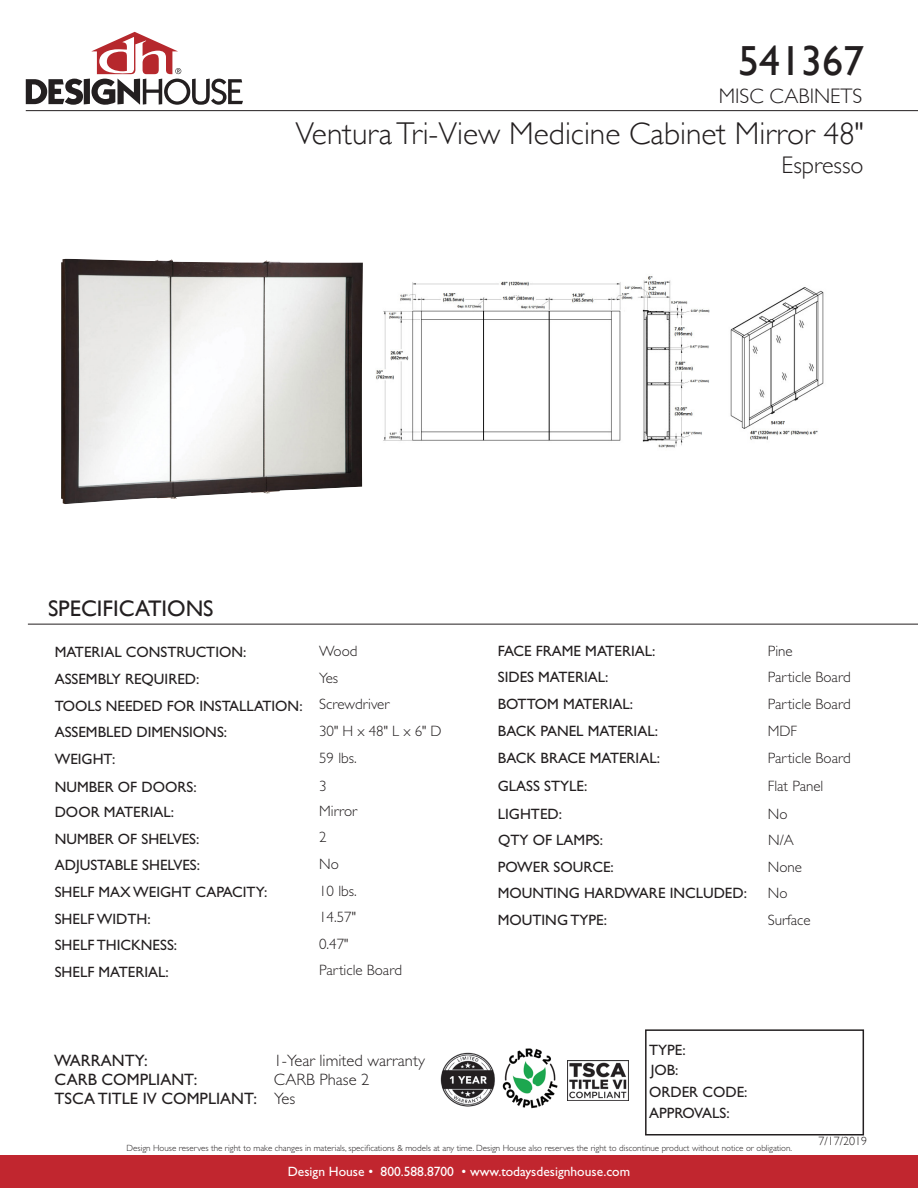
<style>
.page{position:relative;width:918px;height:1188px;background:#fff}
.page>*{position:absolute;margin:0;border:0;box-sizing:border-box;transform-origin:0 0}
.t1{font:42px "Gill Sans";color:#231f20}
.t2{font:300 31.5px "Gill Sans";color:#231f20}
.t3{font:300 24px "Gill Sans";color:#231f20}
.t4{font:22.5px "Gill Sans";color:#231f20}
.t5{font:300 21px "Gill Sans";color:#231f20}
.t6{font:16.5px "Gill Sans Std";color:#231f20}
.t7{font:300 16.5px "Gill Sans Std";color:#231f20}
.t8{font:15px "Gill Sans Std";color:#231f20}
.t9{font:300 15px "Gill Sans Std";color:#231f20}
.t10{font:13.5px "Gill Sans Std";color:#fff}
.t11{font:300 12px "Gill Sans";color:#231f20}
.t12{font:300 9px "Gill Sans Std";color:#231f20}
</style>
<div class="page">
<img style="left:376px;top:276px;width:448px;height:172px">
<div style="left:0;top:1156px;width:918px;height:32px;background:#c1262f"></div>
<svg style="left:26px;top:32px;width:217px;height:73px"></svg>
<img style="left:61px;top:259px;width:302px;height:245px">
<div style="left:645px;top:1029px;width:219px;height:107px;border:2px solid #231f20"></div>
<hr style="left:26px;top:110px;width:892px;height:1px;background:#231f20">
<hr style="left:28px;top:624px;width:890px;height:1px;background:#231f20">
<img style="left:440px;top:1052px;width:55px;height:55px">
<img style="left:568px;top:1060px;width:61px;height:41px">
<img style="left:502px;top:1048px;width:56px;height:60px">
<p class="t1" style="left:738px;top:36px;width:127px">541367</p>
<p class="t5" style="left:719px;top:79px;width:145px">MISC CABINETS</p>
<p class="t2" style="left:295px;top:108px;width:570px">Ventura Tri-View Medicine Cabinet Mirror 48"</p>
<p class="t3" style="left:782px;top:147px;width:83px">Espresso</p>
<p class="t4" style="left:48px;top:595px;width:167px">SPECIFICATIONS</p>
<p class="t8" style="left:55px;top:644px;width:193px">MATERIAL CONSTRUCTION:</p>
<p class="t9" style="left:319px;top:643px;width:40px">Wood</p>
<p class="t8" style="left:55px;top:670px;width:146px">ASSEMBLY REQUIRED:</p>
<p class="t9" style="left:319px;top:669px;width:21px">Yes</p>
<p class="t8" style="left:55px;top:697px;width:249px">TOOLS NEEDED FOR INSTALLATION:</p>
<p class="t9" style="left:319px;top:696px;width:72px">Screwdriver</p>
<p class="t8" style="left:55px;top:724px;width:174px">ASSEMBLED DIMENSIONS:</p>
<p class="t9" style="left:319px;top:722px;width:124px">30" H x 48" L x 6" D</p>
<p class="t8" style="left:55px;top:750px;width:62px">WEIGHT:</p>
<p class="t9" style="left:319px;top:749px;width:39px">59 lbs.</p>
<p class="t8" style="left:55px;top:778px;width:143px">NUMBER OF DOORS:</p>
<p class="t9" style="left:319px;top:777px;width:9px">3</p>
<p class="t8" style="left:55px;top:804px;width:121px">DOOR MATERIAL:</p>
<p class="t9" style="left:319px;top:802px;width:40px">Mirror</p>
<p class="t8" style="left:55px;top:830px;width:146px">NUMBER OF SHELVES:</p>
<p class="t9" style="left:319px;top:829px;width:9px">2</p>
<p class="t8" style="left:55px;top:857px;width:147px">ADJUSTABLE SHELVES:</p>
<p class="t9" style="left:319px;top:856px;width:21px">No</p>
<p class="t8" style="left:55px;top:883px;width:214px">SHELF MAX WEIGHT CAPACITY:</p>
<p class="t9" style="left:319px;top:882px;width:39px">10 lbs.</p>
<p class="t8" style="left:55px;top:910px;width:97px">SHELF WIDTH:</p>
<p class="t9" style="left:319px;top:909px;width:38px">14.57"</p>
<p class="t8" style="left:55px;top:937px;width:124px">SHELF THICKNESS:</p>
<p class="t9" style="left:319px;top:935px;width:31px">0.47"</p>
<p class="t8" style="left:55px;top:963px;width:116px">SHELF MATERIAL:</p>
<p class="t9" style="left:319px;top:962px;width:84px">Particle Board</p>
<p class="t6" style="left:54px;top:1051px;width:95px">WARRANTY:</p>
<p class="t6" style="left:55px;top:1070px;width:144px">CARB COMPLIANT:</p>
<p class="t7" style="left:274px;top:1051px;width:153px">1-Year limited warranty</p>
<p class="t7" style="left:274px;top:1070px;width:97px">CARB Phase 2</p>
<p class="t6" style="left:55px;top:1089px;width:204px">TSCA TITLE IV COMPLIANT:</p>
<p class="t7" style="left:274px;top:1089px;width:23px">Yes</p>
<p class="t8" style="left:498px;top:642px;width:159px">FACE FRAME MATERIAL:</p>
<p class="t9" style="left:768px;top:642px;width:27px">Pine</p>
<p class="t8" style="left:498px;top:668px;width:112px">SIDES MATERIAL:</p>
<p class="t9" style="left:768px;top:669px;width:84px">Particle Board</p>
<p class="t8" style="left:498px;top:695px;width:137px">BOTTOM MATERIAL:</p>
<p class="t9" style="left:768px;top:695px;width:84px">Particle Board</p>
<p class="t8" style="left:498px;top:722px;width:162px">BACK PANEL MATERIAL:</p>
<p class="t9" style="left:768px;top:723px;width:31px">MDF</p>
<p class="t8" style="left:498px;top:749px;width:164px">BACK BRACE MATERIAL:</p>
<p class="t9" style="left:768px;top:749px;width:84px">Particle Board</p>
<p class="t8" style="left:498px;top:777px;width:91px">GLASS STYLE:</p>
<p class="t9" style="left:768px;top:777px;width:57px">Flat Panel</p>
<p class="t8" style="left:498px;top:805px;width:66px">LIGHTED:</p>
<p class="t9" style="left:768px;top:805px;width:21px">No</p>
<p class="t8" style="left:498px;top:832px;width:107px">QTY OF LAMPS:</p>
<p class="t9" style="left:768px;top:832px;width:27px">N/A</p>
<p class="t8" style="left:498px;top:858px;width:118px">POWER SOURCE:</p>
<p class="t9" style="left:768px;top:858px;width:36px">None</p>
<p class="t8" style="left:498px;top:885px;width:251px">MOUNTING HARDWARE INCLUDED:</p>
<p class="t9" style="left:768px;top:885px;width:21px">No</p>
<p class="t8" style="left:498px;top:911px;width:111px">MOUTING TYPE:</p>
<p class="t9" style="left:768px;top:912px;width:44px">Surface</p>
<p class="t8" style="left:649px;top:1041px;width:38px">TYPE:</p>
<p class="t8" style="left:651px;top:1061px;width:29px">JOB:</p>
<p class="t8" style="left:649px;top:1083px;width:100px">ORDER CODE:</p>
<p class="t8" style="left:649px;top:1104px;width:82px">APPROVALS:</p>
<p class="t12" style="left:127px;top:1143px;width:667px">Design House reserves the right to make changes in materials, specifications &amp; models at any time. Design House also reserves the right to discontinue product without notice or obligation.</p>
<p class="t10" style="left:288px;top:1164px;width:344px">Design House • 800.588.8700 • www.todaysdesignhouse.com</p>
<p class="t11" style="left:819px;top:1132px;width:50px">7/17/2019</p>
</div>
